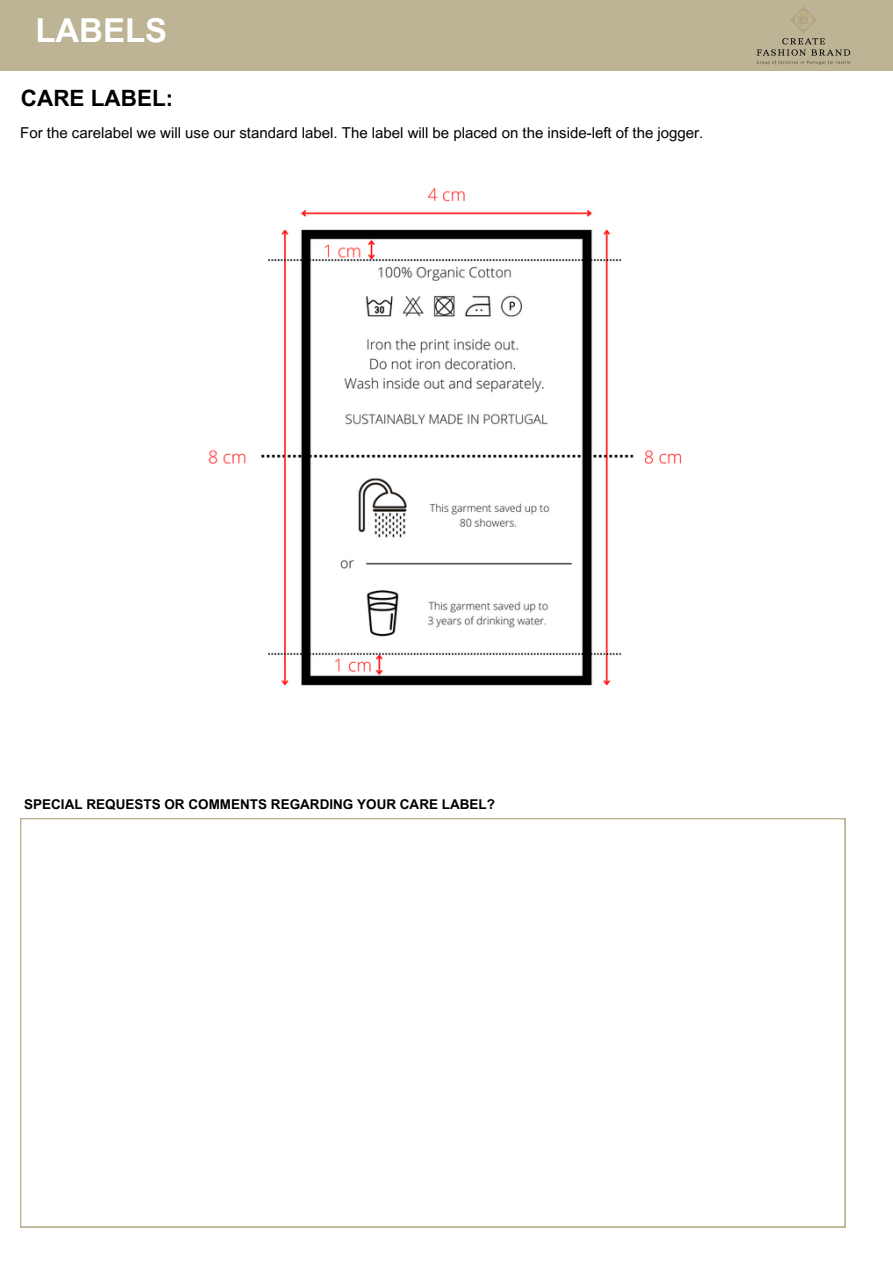
<style>
.page{position:relative;width:893px;height:1264px;background:#fff}
.page>*{position:absolute;margin:0;border:0;box-sizing:border-box;transform-origin:0 0}
.t1{font:700 33px "Arial MT Pro";color:#fff}
.t2{font:700 22.5px "Arial MT Pro";color:#000}
.t3{font:15px "Arial MT Pro";color:#000}
.t4{font:700 13.5px "Arial MT Pro";color:#000}
</style>
<div class="page">
<div style="left:0;top:0;width:892px;height:71px;background:#bdb495"></div>
<img style="left:756px;top:6px;width:95px;height:59px">
<img style="left:208px;top:188px;width:474px;height:498px">
<svg style="left:20px;top:818px;width:825px;height:409px"></svg>
<p class="t1" style="left:35px;top:18px;width:133px">LABELS</p>
<p class="t2" style="left:21px;top:90px;width:154px">CARE LABEL:</p>
<p class="t3" style="left:20px;top:127px;width:684px">For the carelabel we will use our standard label. The label will be placed on the inside-left of the jogger.</p>
<p class="t4" style="left:24px;top:799px;width:472px">SPECIAL REQUESTS OR COMMENTS REGARDING YOUR CARE LABEL?</p>
</div>
